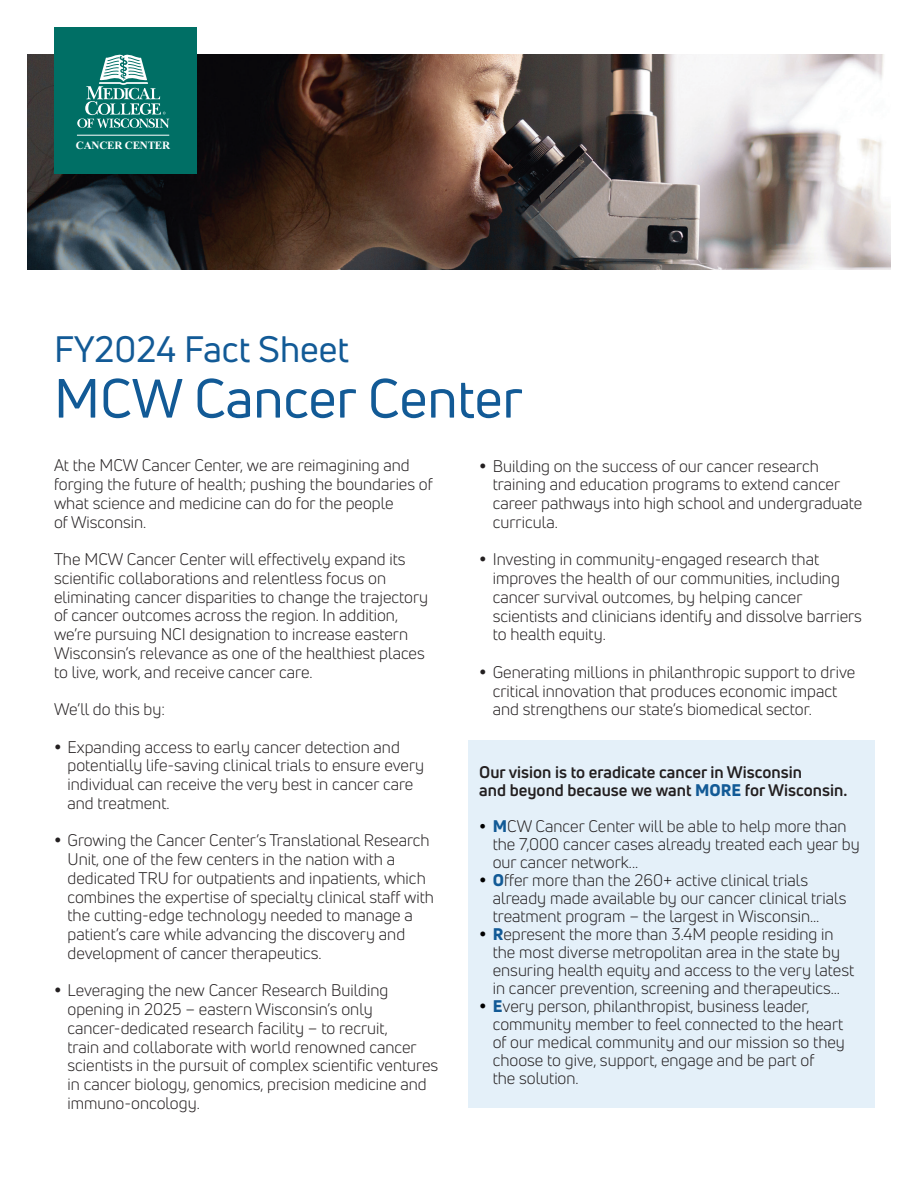
<style>
.page{position:relative;width:918px;height:1188px;background:#fff}
.page>*{position:absolute;margin:0;border:0;box-sizing:border-box;transform-origin:0 0}
.t1{font:54px "Uni Neue";color:#125a96}
.t2{font:36px "Uni Neue";color:#125a96}
.Bullets{font:16.5px/18.8px "Uni Neue";color:#231f20}
.t3{font:700 16.5px/18px "Uni Neue";color:#231f20}
.t4{font:700 11.1px "Times New Roman";letter-spacing:-.02em;color:#fff}
.s1{font-weight:800;color:#125a96}
</style>
<div class="page">
<div style="left:469px;top:741px;width:406px;height:367px;background:#e4f0f9"></div>
<img style="left:27px;top:54px;width:864px;height:216px">
<div style="left:54px;top:27px;width:142px;height:147px;background:#006f65"></div>
<hr style="left:77px;top:135px;width:92px;height:1px;background:#fff">
<svg style="left:77px;top:55px;width:92px;height:73px"></svg>
<p class="t4" style="left:76px;top:138px;width:96px">CANCER CENTER</p>
<p class="t2" style="left:54px;top:327px;width:297px">FY2024 Fact Sheet</p>
<p class="t1" style="left:54px;top:365px;width:470px">MCW Cancer Center</p>
<p class="Bullets" style="left:54px;top:456px;width:380px">At the MCW Cancer Center, we are reimagining and forging the future of health; pushing the boundaries of what science and medicine can do for the people<br>of Wisconsin.</p>
<p class="Bullets" style="left:54px;top:550px;width:376px">The MCW Cancer Center will effectively expand its scientific collaborations and relentless focus on eliminating cancer disparities to change the trajectory of cancer outcomes across the region. In addition, we’re pursuing NCI designation to increase eastern Wisconsin’s relevance as one of the healthiest places to live, work, and receive cancer care.</p>
<p class="Bullets" style="left:54px;top:700px;width:113px">We’ll do this by:</p>
<p class="Bullets" style="left:68px;top:737px;width:358px">Expanding access to early cancer detection and potentially life-saving clinical trials to ensure every individual can receive the very best in cancer care and treatment.</p>
<p class="Bullets" style="left:68px;top:831px;width:368px">Growing the Cancer Center’s Translational Research Unit, one of the few centers in the nation with a dedicated TRU for outpatients and inpatients, which combines the expertise of specialty clinical staff with the cutting-edge technology needed to manage a patient’s care while advancing the discovery and development of cancer therapeutics.</p>
<p class="Bullets" style="left:68px;top:981px;width:372px">Leveraging the new Cancer Research Building opening in 2025 – eastern Wisconsin’s only cancer-dedicated research facility – to recruit,<br>train and collaborate with world renowned cancer scientists in the pursuit of complex scientific ventures in cancer biology, genomics, precision medicine and immuno-oncology.</p>
<p class="Bullets" style="left:493px;top:456px;width:371px">Building on the success of our cancer research training and education programs to extend cancer career pathways into high school and undergraduate curricula.</p>
<p class="Bullets" style="left:493px;top:550px;width:371px">Investing in community-engaged research that improves the health of our communities, including cancer survival outcomes, by helping cancer scientists and clinicians identify and dissolve barriers to health equity.</p>
<p class="Bullets" style="left:493px;top:663px;width:364px">Generating millions in philanthropic support to drive critical innovation that produces economic impact and strengthens our state’s biomedical sector.</p>
<p class="t3" style="left:479px;top:763px;width:370px">Our vision is to eradicate cancer in Wisconsin<br>and beyond because we want <span class="s1">MORE</span> for Wisconsin.</p>
<p class="Bullets" style="left:493px;top:817px;width:368px;line-height:18px"><span class="s1">M</span>CW Cancer Center will be able to help more than the 7,000 cancer cases already treated each year by our cancer network...</p>
<p class="Bullets" style="left:493px;top:871px;width:355px;line-height:18px"><span class="s1">O</span>ffer more than the 260+ active clinical trials already made available by our cancer clinical trials treatment program – the largest in Wisconsin…</p>
<p class="Bullets" style="left:493px;top:925px;width:363px;line-height:18px"><span class="s1">R</span>epresent the more than 3.4M people residing in the most diverse metropolitan area in the state by ensuring health equity and access to the very latest in cancer prevention, screening and therapeutics…</p>
<p class="Bullets" style="left:493px;top:997px;width:354px;line-height:18px"><span class="s1">E</span>very person, philanthropist, business leader, community member to feel connected to the heart of our medical community and our mission so they choose to give, support, engage and be part of<br>the solution.</p>
</div>
